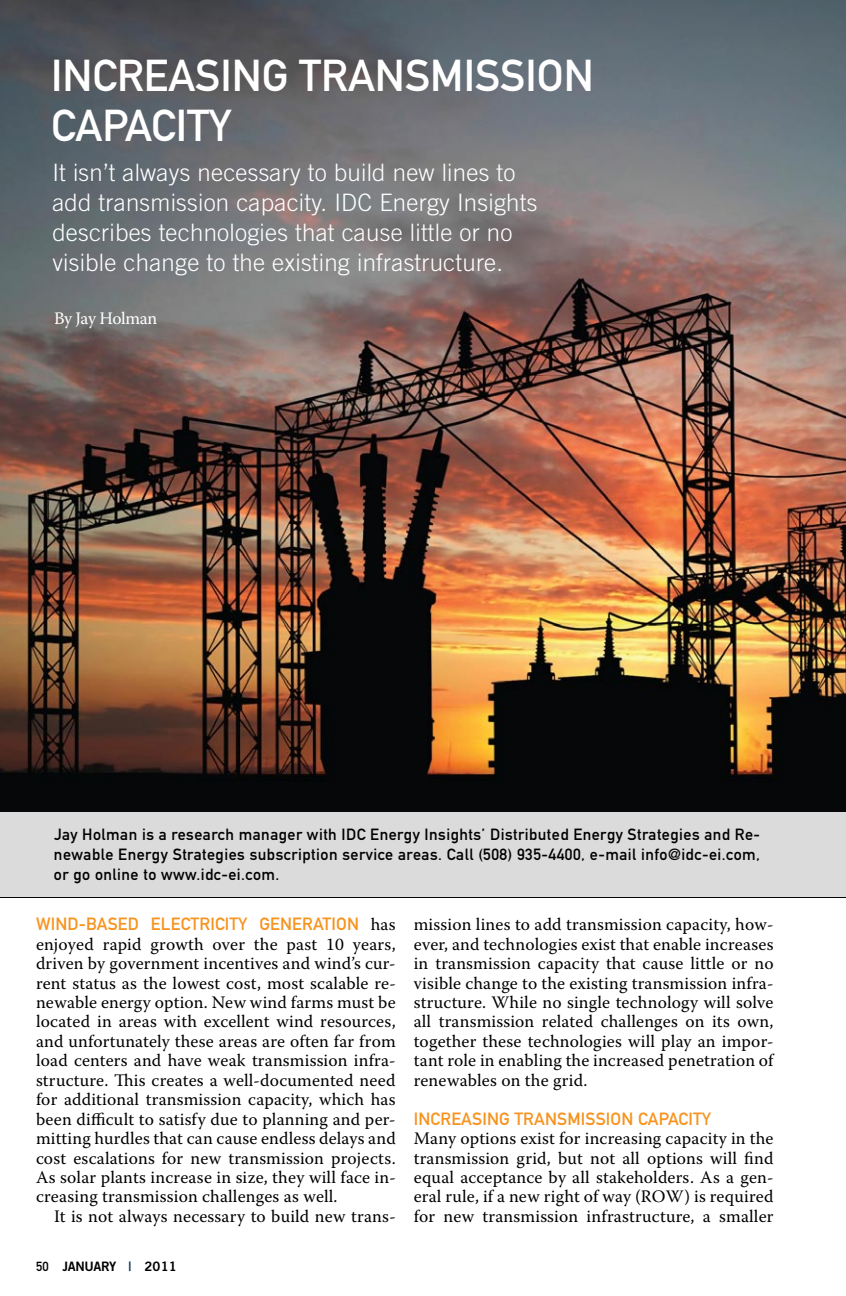
<style>
.page{position:relative;width:846px;height:1296px;background:#fff}
.page>*{position:absolute;margin:0;border:0;box-sizing:border-box;transform-origin:0 0}
.t1{font:44px/50px "DIN Mittelschrift Alternate";color:#fff}
.t2{font:300 24px/30px "Trade Gothic";letter-spacing:.01em;color:#fff}
.t3{font:17.6px/19.4px "Warnock Pro";letter-spacing:.01em;color:#000;text-align:justify}
.t4{font:17.6px "DIN Mittelschrift Alternate";letter-spacing:.01em;color:#f7931e}
.t5{font:17.6px "Warnock Pro";letter-spacing:-.02em;color:#fff}
.t6{font:16px/20px "DIN Mittelschrift Alternate";letter-spacing:.03em;color:#000;text-align:justify}
.t7{font:13px "Trade Gothic Bold Two";letter-spacing:-.03em;color:#000}
.s1{font-family:"Warnock Pro";color:#000}
.s2{font-family:"DIN Mittelschrift Alternate"}
.s3{color:#00355b}
</style>
<div class="page">
<img style="left:0;top:0;width:846px;height:813px">
<div style="left:0;top:813px;width:846px;height:84px;background:#dbdbdc"></div>
<h1 class="t1" style="left:51px;top:50px;width:544px">Increasing Transmission<br>Capacity</h1>
<h2 class="t2" style="left:52px;top:157px;width:487px">It isn’t always necessary to build new lines to add transmission capacity. IDC Energy Insights describes technologies that cause little or no visible change to the existing infrastructure.</h2>
<p class="t5" style="left:54px;top:308px;width:105px">By Jay Holman</p>
<p class="t6" style="left:54px;top:825px;width:708px">Jay Holman is a research manager with IDC Energy Insights’ Distributed Energy Strategies and Re&shy;newable Energy Strategies subscription service areas. Call (508) 935-4400, e-mail info@idc-ei.com, or go online to www.idc-ei.com.</p>
<p class="t4" style="left:36px;top:914px;width:361px">Wind-based electricity generation <span class="s1">has</span></p>
<p class="t3" style="left:36px;top:934px;width:361px">enjoyed rapid growth over the past 10 years, driven by government incentives and wind’s cur&shy;rent status as the lowest cost, most scalable re&shy;newable energy option. New wind farms must be located in areas with excellent wind resources, and unfortunately these areas are often far from load centers and have weak transmission infra&shy;structure. This creates a well-documented need for additional transmission capacity, which has been difficult to satisfy due to planning and per&shy;mitting hurdles that can cause endless delays and cost escalations for new transmission projects.<br>As solar plants increase in size, they will face in&shy;creasing transmission challenges as well.</p>
<p class="t3" style="left:54px;top:1206px;width:343px">It is not always necessary to build new trans-</p>
<p class="t7" style="left:36px;top:1258px;width:142px"><span class="s2">50</span> JANUARY <span class="s3">|</span> 2011</p>
<p class="t3" style="left:414px;top:915px;width:361px">mission lines to add transmission capacity, how&shy;ever, and technologies exist that enable increases in transmission capacity that cause little or no visible change to the existing transmission infra&shy;structure. While no single technology will solve all transmission related challenges on its own, together these technologies will play an impor&shy;tant role in enabling the increased penetration of renewables on the grid.</p>
<p class="t4" style="left:414px;top:1108px;width:299px">Increasing Transmission Capacity</p>
<p class="t3" style="left:414px;top:1128px;width:361px">Many options exist for increasing capacity in the transmission grid, but not all options will find equal acceptance by all stakeholders. As a gen&shy;eral rule, if a new right of way (ROW) is required for new transmission infrastructure, a smaller</p>
</div>
